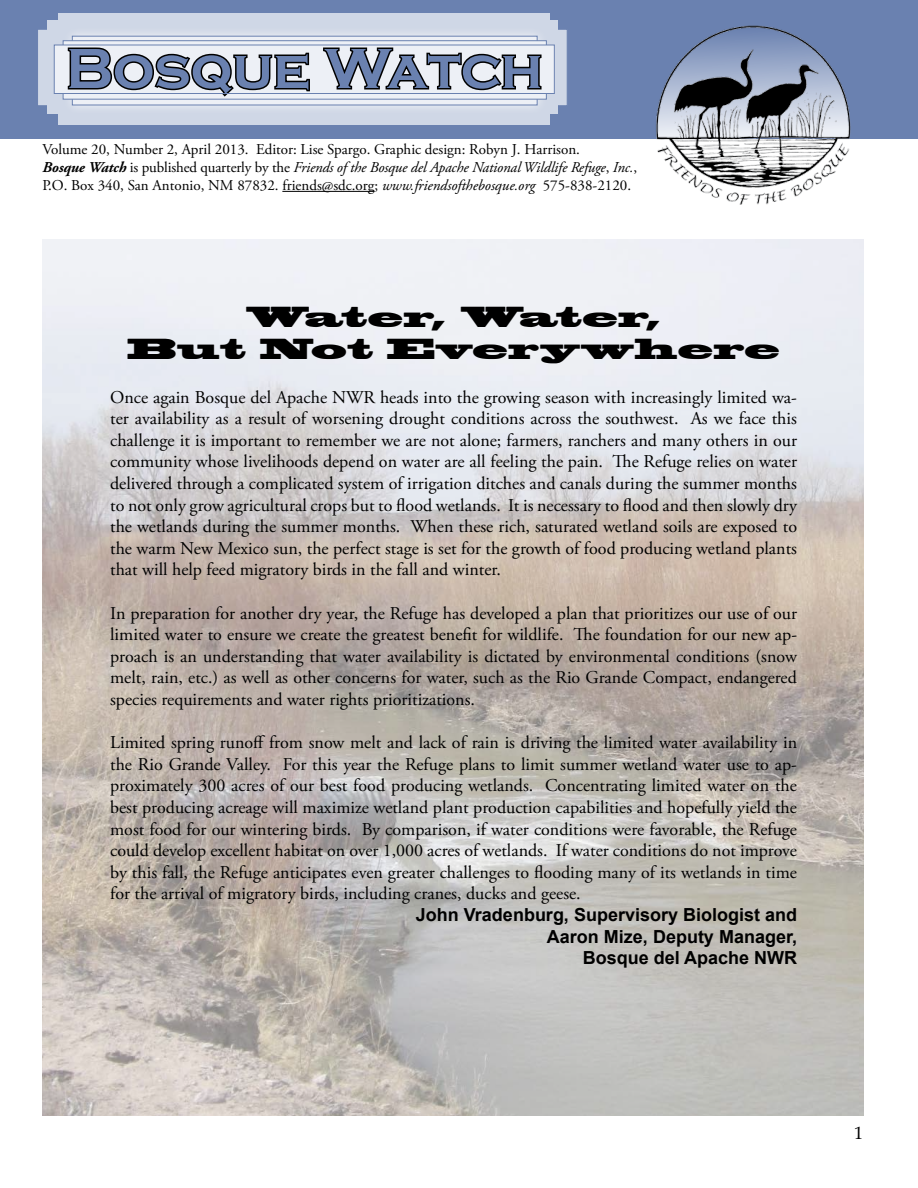
<style>
.page{position:relative;width:918px;height:1188px;background:#fff}
.page>*{position:absolute;margin:0;border:0;box-sizing:border-box;transform-origin:0 0}
.t1{font:700 58.5px "Copperplate Gothic";color:#6a81b0}
.t2{font:27px/32.4px "Blackoak Std";color:#000;text-align:center}
.t3{font:18px/21.6px "Adobe Garamond Pro";color:#000;text-align:justify}
.t4{font:700 18px/21.6px "Arial";color:#000;text-align:right}
.t5{font:18px "Palatino Linotype";color:#000}
.t6{font:15px/18px "Adobe Garamond Pro";color:#000}
.s1{font-weight:700;font-style:italic}
.s2{font-style:italic}
</style>
<div class="page">
<div style="left:0;top:0;width:918px;height:138px;background:#6a81b0"></div>
<img style="left:649px;top:25px;width:206px;height:180px">
<div style="left:37px;top:29px;width:530px;height:77px;background:#cfd7e6;border:1px solid #6a81b0"></div>
<div style="left:47px;top:21px;width:511px;height:93px;background:#cfd7e6"></div>
<div style="left:58px;top:14px;width:492px;height:111px;background:#cfd7e6"></div>
<div style="left:62px;top:26px;width:485px;height:89px;background:#fff;opacity:.75"></div>
<svg style="left:72px;top:36px;width:465px;height:69px;background:#ccd4e4"></svg>
<div style="left:63px;top:41px;width:484px;height:58px;background:linear-gradient(to right,#edf0f6,#edf0f6)"></div>
<div style="left:54px;top:45px;width:500px;height:49px;background:#edf0f6"></div>
<svg style="left:66px;top:47px;width:245px;height:52px"></svg>
<svg style="left:323px;top:47px;width:219px;height:44px"></svg>
<div style="left:54px;top:45px;width:501px;height:49px;border:1px solid #6a81b0"></div>
<hr style="left:282px;top:191px;width:93px;height:1px;background:#000">
<img style="left:43px;top:239px;width:821px;height:877px">
<h1 class="t1" style="left:66px;top:36px;width:479px">Bosque Watch</h1>
<p class="t6" style="left:43px;top:141px;width:596px">Volume 20, Number 2, April 2013. Editor: Lise Spargo. Graphic design: Robyn J. Harrison.<br><span class="s1">Bosque Watch</span> is published quarterly by the <span class="s2">Friends of the Bosque del Apache National Wildlife Refuge</span>, <span class="s2">Inc.</span>,<br>P.O. Box 340, San Antonio, NM 87832. friends@sdc.org; <span class="s2">www.friendsofthebosque.org</span> 575-838-2120.</p>
<h2 class="t2" style="left:127px;top:301px;width:654px">Water, Water,<br>But Not Everywhere</h2>
<p class="t3" style="left:110px;top:387px;width:688px">Once again Bosque del Apache NWR heads into the growing season with increasingly limited wa&shy;ter availability as a result of worsening drought conditions across the southwest. As we face this challenge it is important to remember we are not alone; farmers, ranchers and many others in our community whose livelihoods depend on water are all feeling the pain. The Refuge relies on water delivered through a complicated system of irrigation ditches and canals during the summer months to not only grow agricultural crops but to flood wetlands. It is necessary to flood and then slowly dry the wetlands during the summer months. When these rich, saturated wetland soils are exposed to the warm New Mexico sun, the perfect stage is set for the growth of food producing wetland plants that will help feed migratory birds in the fall and winter.</p>
<p class="t3" style="left:110px;top:603px;width:688px">In preparation for another dry year, the Refuge has developed a plan that prioritizes our use of our limited water to ensure we create the greatest benefit for wildlife. The foundation for our new ap&shy;proach is an understanding that water availability is dictated by environmental conditions (snow melt, rain, etc.) as well as other concerns for water, such as the Rio Grande Compact, endangered species requirements and water rights prioritizations.</p>
<p class="t3" style="left:110px;top:732px;width:688px">Limited spring runoff from snow melt and lack of rain is driving the limited water availability in the Rio Grande Valley. For this year the Refuge plans to limit summer wetland water use to ap&shy;proximately 300 acres of our best food producing wetlands. Concentrating limited water on the best producing acreage will maximize wetland plant production capabilities and hopefully yield the most food for our wintering birds. By comparison, if water conditions were favorable, the Refuge could develop excellent habitat on over 1,000 acres of wetlands. If water conditions do not improve by this fall, the Refuge anticipates even greater challenges to flooding many of its wetlands in time for the arrival of migratory birds, including cranes, ducks and geese.</p>
<p class="t4" style="left:416px;top:904px;width:383px">John Vradenburg, Supervisory Biologist and<br>Aaron Mize, Deputy Manager,<br>Bosque del Apache NWR</p>
<p class="t5" style="left:854px;top:1121px;width:10px">1</p>
</div>
